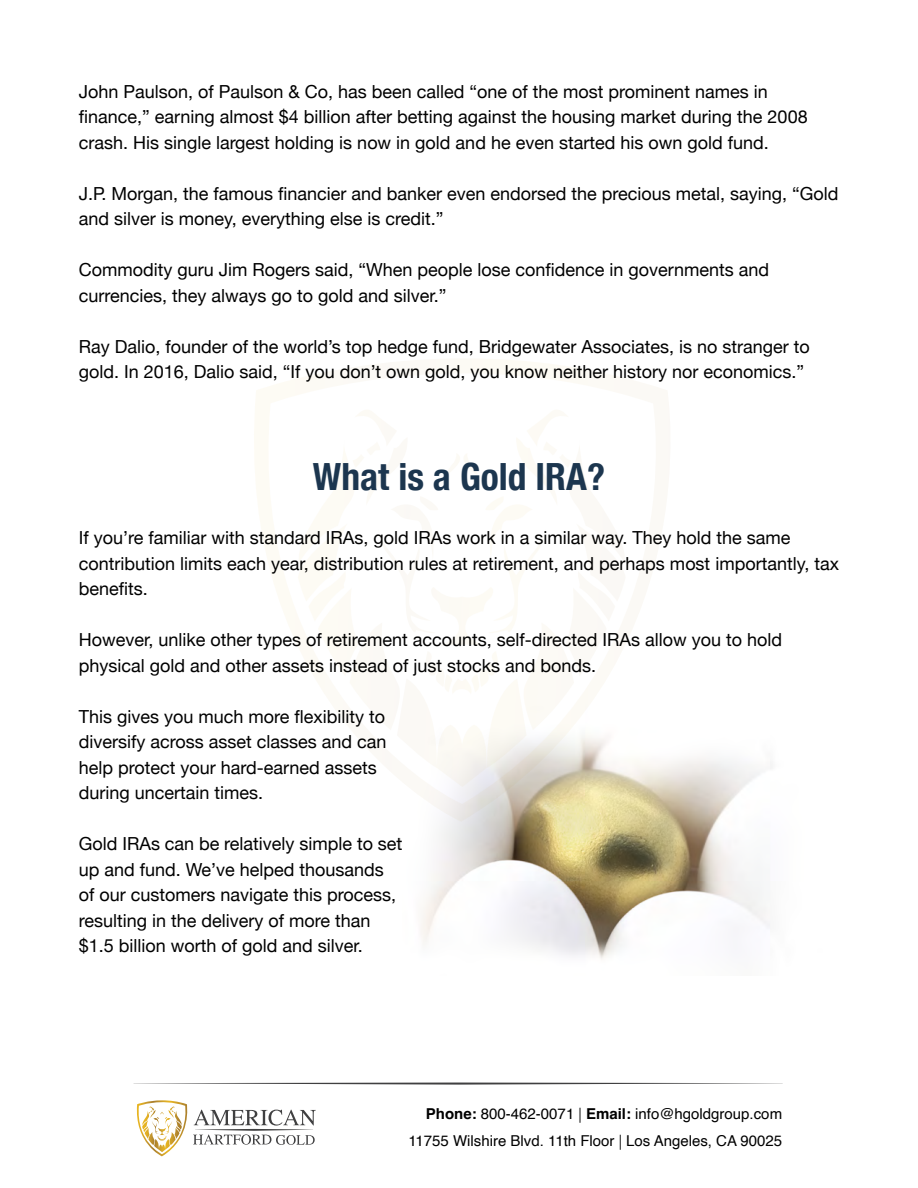
<style>
.page{position:relative;width:918px;height:1188px;background:#fff}
.page>*{position:absolute;margin:0;border:0;box-sizing:border-box;transform-origin:0 0}
.t1{font:700 condensed 37.5px "Helvetica Neue";color:#1c364f}
.t2{font:18px/25.5px "Helvetica Neue";color:#000}
.t3{font:15px/27px "Helvetica";color:#000;text-align:right}
.s1{font-weight:700}
.s2{font-weight:300}
</style>
<div class="page">
<svg style="left:134px;top:1083px;width:649px;height:2px"></svg>
<svg style="left:136px;top:1100px;width:180px;height:56px"></svg>
<svg style="left:254px;top:359px;width:334px;height:284px"></svg>
<svg style="left:297px;top:410px;width:291px;height:287px"></svg>
<img style="left:420px;top:697px;width:352px;height:262px">
<p class="t2" style="left:79px;top:79px;width:730px">John Paulson, of Paulson &amp; Co, has been called “one of the most prominent names in finance,” earning almost $4 billion after betting against the housing market during the 2008 crash. His single largest holding is now in gold and he even started his own gold fund.</p>
<p class="t2" style="left:79px;top:181px;width:761px">J.P. Morgan, the famous financier and banker even endorsed the precious metal, saying, “Gold and silver is money, everything else is credit.”</p>
<p class="t2" style="left:79px;top:258px;width:692px">Commodity guru Jim Rogers said, “When people lose confidence in governments and currencies, they always go to gold and silver.”</p>
<p class="t2" style="left:79px;top:334px;width:733px">Ray Dalio, founder of the world’s top hedge fund, Bridgewater Associates, is no stranger to gold. In 2016, Dalio said, “If you don’t own gold, you know neither history nor economics.”</p>
<h1 class="t1" style="left:313px;top:446px;width:294px">What is a Gold IRA?</h1>
<p class="t2" style="left:79px;top:526px;width:762px">If you’re familiar with standard IRAs, gold IRAs work in a similar way. They hold the same contribution limits each year, distribution rules at retirement, and perhaps most importantly, tax benefits.</p>
<p class="t2" style="left:79px;top:628px;width:705px">However, unlike other types of retirement accounts, self-directed IRAs allow you to hold physical gold and other assets instead of just stocks and bonds.</p>
<p class="t2" style="left:79px;top:705px;width:309px">This gives you much more flexibility to diversify across asset classes and can help protect your hard-earned assets during uncertain times.</p>
<p class="t2" style="left:79px;top:832px;width:325px">Gold IRAs can be relatively simple to set up and fund. We’ve helped thousands of our customers navigate this process, resulting in the delivery of more than $1.5 billion worth of gold and silver.</p>
<p class="t3" style="left:408px;top:1101px;width:375px"><span class="s1">Phone:</span> 800-462-0071 <span class="s2">|</span> <span class="s1">Email:</span> info@hgoldgroup.com<br>11755 Wilshire Blvd. 11th Floor <span class="s2">|</span> Los Angeles, CA 90025</p>
</div>
